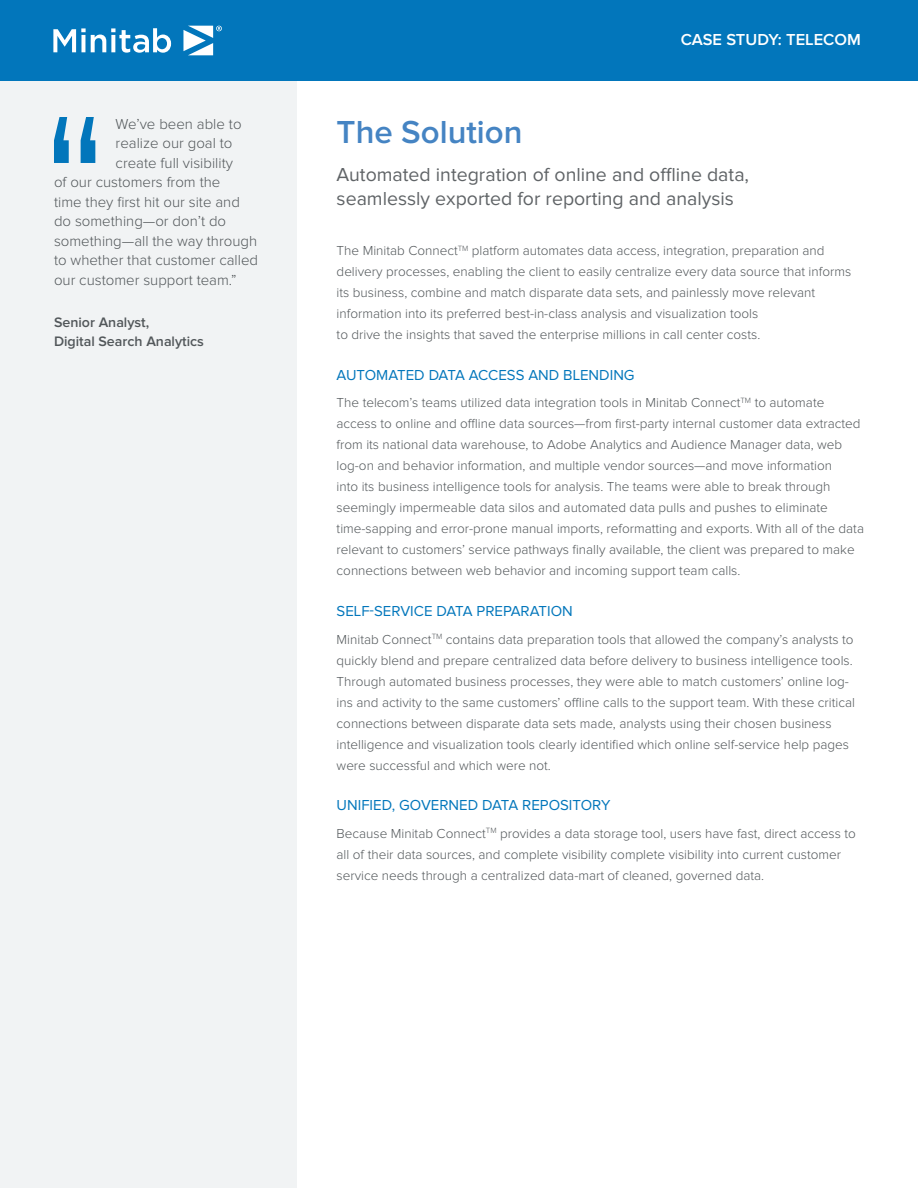
<style>
.page{position:relative;width:918px;height:1188px;background:#fff}
.page>*{position:absolute;margin:0;border:0;box-sizing:border-box;transform-origin:0 0}
.t1{font:600 33px "Proxima Nova";color:#4584c3}
.t2{font:19.5px/24px "Proxima Nova";color:#606467}
.t3{font:600 16.5px "Proxima Nova";color:#fff}
.t4{font:300 15px "Proxima Nova";color:#52575a}
.t5{font:15px "Proxima Nova";color:#0276bb}
.t6{font:600 14.25px/19.5px "Proxima Nova";color:#52575a}
.t7{font:300 13.5px/21px "Proxima Nova";color:#52575a}
</style>
<div class="page">
<div style="left:0;top:81px;width:297px;height:1107px;background:#f1f3f4"></div>
<div style="left:0;top:0;width:918px;height:81px;background:#0276bb"></div>
<svg style="left:183px;top:26px;width:39px;height:29px"></svg>
<svg style="left:53px;top:28px;width:118px;height:25px"></svg>
<svg style="left:54px;top:117px;width:41px;height:46px"></svg>
<p class="t4" style="left:116px;top:117px;width:127px">We’ve been able to</p>
<p class="t4" style="left:116px;top:136px;width:118px">realize our goal to</p>
<p class="t4" style="left:116px;top:156px;width:119px">create full visibility</p>
<p class="t4" style="left:54px;top:175px;width:168px">of our customers from the</p>
<p class="t4" style="left:54px;top:195px;width:187px">time they first hit our site and</p>
<p class="t4" style="left:54px;top:214px;width:174px">do something—or don’t do</p>
<p class="t4" style="left:54px;top:234px;width:205px">something—all the way through</p>
<p class="t4" style="left:54px;top:253px;width:206px">to whether that customer called</p>
<p class="t4" style="left:54px;top:273px;width:184px">our customer support team.”</p>
<p class="t6" style="left:54px;top:313px;width:152px">Senior Analyst,<br>Digital Search Analytics</p>
<p class="t3" style="left:681px;top:30px;width:182px">CASE STUDY: TELECOM</p>
<h1 class="t1" style="left:337px;top:113px;width:187px">The Solution</h1>
<h2 class="t2" style="left:337px;top:163px;width:414px">Automated integration of online and offline data, seamlessly exported for reporting and analysis</h2>
<p class="t7" style="left:337px;top:241px;width:516px">The Minitab Connect<sup>TM</sup> platform automates data access, integration, preparation and delivery processes, enabling the client to easily centralize every data source that informs its business, combine and match disparate data sets, and painlessly move relevant information into its preferred best-in-class analysis and visualization tools<br>to drive the insights that saved the enterprise millions in call center costs.</p>
<p class="t5" style="left:337px;top:368px;width:300px">AUTOMATED DATA ACCESS AND BLENDING</p>
<p class="t7" style="left:337px;top:393px;width:529px">The telecom’s teams utilized data integration tools in Minitab Connect<sup>TM</sup> to automate access to online and offline data sources—from first-party internal customer data extracted from its national data warehouse, to Adobe Analytics and Audience Manager data, web log-on and behavior information, and multiple vendor sources—and move information<br>into its business intelligence tools for analysis. The teams were able to break through seemingly impermeable data silos and automated data pulls and pushes to eliminate time-sapping and error-prone manual imports, reformatting and exports. With all of the data relevant to customers’ service pathways finally available, the client was prepared to make connections between web behavior and incoming support team calls.</p>
<p class="t5" style="left:337px;top:604px;width:238px">SELF-SERVICE DATA PREPARATION</p>
<p class="t7" style="left:337px;top:629px;width:520px">Minitab Connect<sup>TM</sup> contains data preparation tools that allowed the company’s analysts to quickly blend and prepare centralized data before delivery to business intelligence tools.<br>Through automated business processes, they were able to match customers’ online log&shy;ins and activity to the same customers’ offline calls to the support team. With these critical connections between disparate data sets made, analysts using their chosen business intelligence and visualization tools clearly identified which online self-service help pages were successful and which were not.</p>
<p class="t5" style="left:337px;top:798px;width:275px">UNIFIED, GOVERNED DATA REPOSITORY</p>
<p class="t7" style="left:337px;top:823px;width:521px">Because Minitab Connect<sup>TM</sup> provides a data storage tool, users have fast, direct access to all of their data sources, and complete visibility complete visibility into current customer service needs through a centralized data-mart of cleaned, governed data.</p>
</div>
